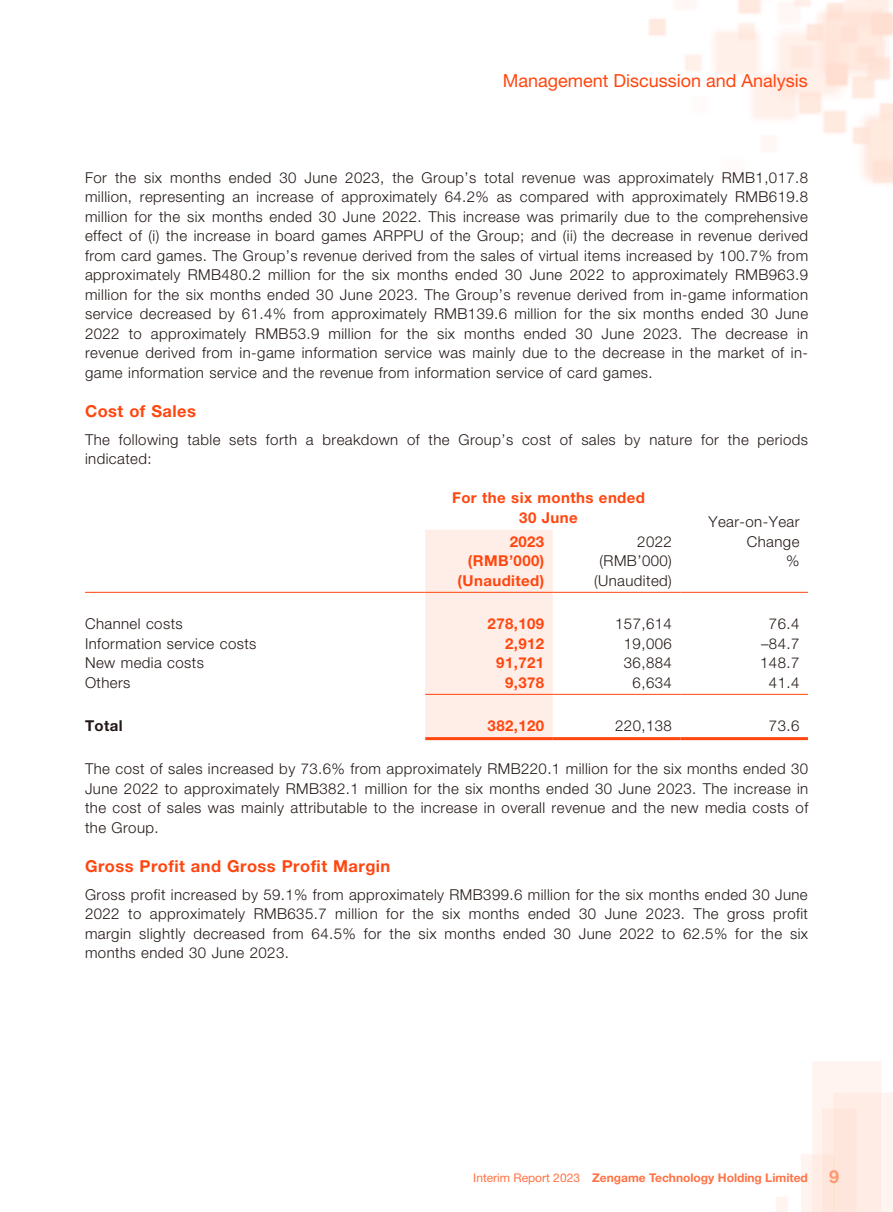
<style>
.page{position:relative;width:893px;height:1212px;background:#fff}
.page>*{position:absolute;margin:0;border:0;box-sizing:border-box;transform-origin:0 0}
.t1{font:18px "Helvetica Neue LT Std";color:#ff460f}
.t2{font:700 16.5px "Helvetica Neue LT Std";letter-spacing:.03em;color:#ff460f}
.t3{font:300 15px/19.5px "Helvetica Neue LT Std";letter-spacing:.03em;color:#231916;text-align:justify}
.t4{font:700 15px/19.5px "Helvetica Neue LT Std";letter-spacing:.03em;color:#ff460f;text-align:center}
.t5{font:700 15px "Helvetica Neue LT Std";letter-spacing:.03em;color:#231916}
.t6{font:700 12px "Helvetica Neue LT Std";color:#ff7345}
.s1{font-weight:400}
.s2{font-size:18px;color:#ff9872}
</style>
<div class="page">
<img style="left:85px;top:0;width:808px;height:1212px">
<div style="left:425px;top:530px;width:128px;height:207px;background:#ffeee7"></div>
<hr style="left:85px;top:592px;width:340px;height:1px;background:#ff460f">
<hr style="left:425px;top:592px;width:128px;height:1px;background:#ff460f">
<hr style="left:553px;top:592px;width:127px;height:1px;background:#ff460f">
<hr style="left:680px;top:592px;width:128px;height:1px;background:#ff460f">
<hr style="left:425px;top:694px;width:128px;height:1px;background:#ff460f">
<hr style="left:553px;top:694px;width:127px;height:1px;background:#ff460f">
<hr style="left:680px;top:694px;width:128px;height:1px;background:#ff460f">
<hr style="left:425px;top:737px;width:128px;height:3px;background:#ff460f">
<hr style="left:553px;top:737px;width:127px;height:3px;background:#ff460f">
<hr style="left:680px;top:737px;width:128px;height:3px;background:#ff460f">
<p class="t1" style="left:503px;top:70px;width:307px">Management Discussion and Analysis</p>
<p class="t3" style="left:85px;top:167px;width:725px">For the six months ended 30 June 2023, the Group’s total revenue was approximately RMB1,017.8 million, representing an increase of approximately 64.2% as compared with approximately RMB619.8 million for the six months ended 30 June 2022. This increase was primarily due to the comprehensive effect of (i) the increase in board games ARPPU of the Group; and (ii) the decrease in revenue derived from card games. The Group’s revenue derived from the sales of virtual items increased by 100.7% from approximately RMB480.2 million for the six months ended 30 June 2022 to approximately RMB963.9 million for the six months ended 30 June 2023. The Group’s revenue derived from in-game information service decreased by 61.4% from approximately RMB139.6 million for the six months ended 30 June 2022 to approximately RMB53.9 million for the six months ended 30 June 2023. The decrease in revenue derived from in-game information service was mainly due to the decrease in the market of in&shy;game information service and the revenue from information service of card games.</p>
<p class="t2" style="left:85px;top:400px;width:112px">Cost of Sales</p>
<p class="t3" style="left:85px;top:429px;width:725px">The following table sets forth a breakdown of the Group’s cost of sales by nature for the periods indicated:</p>
<p class="t4" style="left:452px;top:488px;width:195px">For the six months ended<br>30 June</p>
<p class="t3" style="left:708px;top:512px;width:93px">Year-on-Year</p>
<p class="t4" style="left:510px;top:531px;width:36px">2023</p>
<p class="t3" style="left:637px;top:531px;width:36px">2022</p>
<p class="t3" style="left:747px;top:531px;width:54px">Change</p>
<p class="t4" style="left:468px;top:551px;width:78px">(RMB’000)</p>
<p class="t3" style="left:600px;top:551px;width:74px">(RMB’000)</p>
<p class="t3" style="left:786px;top:551px;width:15px">%</p>
<p class="t4" style="left:458px;top:570px;width:88px">(Unaudited)</p>
<p class="t3" style="left:594px;top:570px;width:79px">(Unaudited)</p>
<p class="t3" style="left:85px;top:614px;width:99px">Channel costs</p>
<p class="t4" style="left:488px;top:614px;width:58px">278,109</p>
<p class="t3" style="left:615px;top:614px;width:58px">157,614</p>
<p class="t3" style="left:769px;top:614px;width:32px">76.4</p>
<p class="t3" style="left:85px;top:633px;width:173px">Information service costs</p>
<p class="t4" style="left:505px;top:633px;width:41px">2,912</p>
<p class="t3" style="left:624px;top:633px;width:49px">19,006</p>
<p class="t3" style="left:761px;top:633px;width:40px">–84.7</p>
<p class="t3" style="left:85px;top:653px;width:120px">New media costs</p>
<p class="t4" style="left:496px;top:653px;width:49px">91,721</p>
<p class="t3" style="left:624px;top:653px;width:49px">36,884</p>
<p class="t3" style="left:760px;top:653px;width:41px">148.7</p>
<p class="t3" style="left:85px;top:672px;width:47px">Others</p>
<p class="t4" style="left:505px;top:672px;width:41px">9,378</p>
<p class="t3" style="left:633px;top:672px;width:41px">6,634</p>
<p class="t3" style="left:769px;top:672px;width:32px">41.4</p>
<p class="t5" style="left:85px;top:716px;width:39px">Total</p>
<p class="t4" style="left:488px;top:716px;width:58px">382,120</p>
<p class="t3" style="left:615px;top:716px;width:58px">220,138</p>
<p class="t3" style="left:769px;top:716px;width:32px">73.6</p>
<p class="t3" style="left:85px;top:759px;width:725px">The cost of sales increased by 73.6% from approximately RMB220.1 million for the six months ended 30<br>June 2022 to approximately RMB382.1 million for the six months ended 30 June 2023. The increase in the cost of sales was mainly attributable to the increase in overall revenue and the new media costs of the Group.</p>
<p class="t2" style="left:85px;top:855px;width:307px">Gross Profit and Gross Profit Margin</p>
<p class="t3" style="left:85px;top:884px;width:725px">Gross profit increased by 59.1% from approximately RMB399.6 million for the six months ended 30 June 2022 to approximately RMB635.7 million for the six months ended 30 June 2023. The gross profit margin slightly decreased from 64.5% for the six months ended 30 June 2022 to 62.5% for the six months ended 30 June 2023.</p>
<p class="t6" style="left:473px;top:1170px;width:367px"><span class="s1">Interim Report 2023</span> Zengame Technology Holding Limited <span class="s2">9</span></p>
</div>
